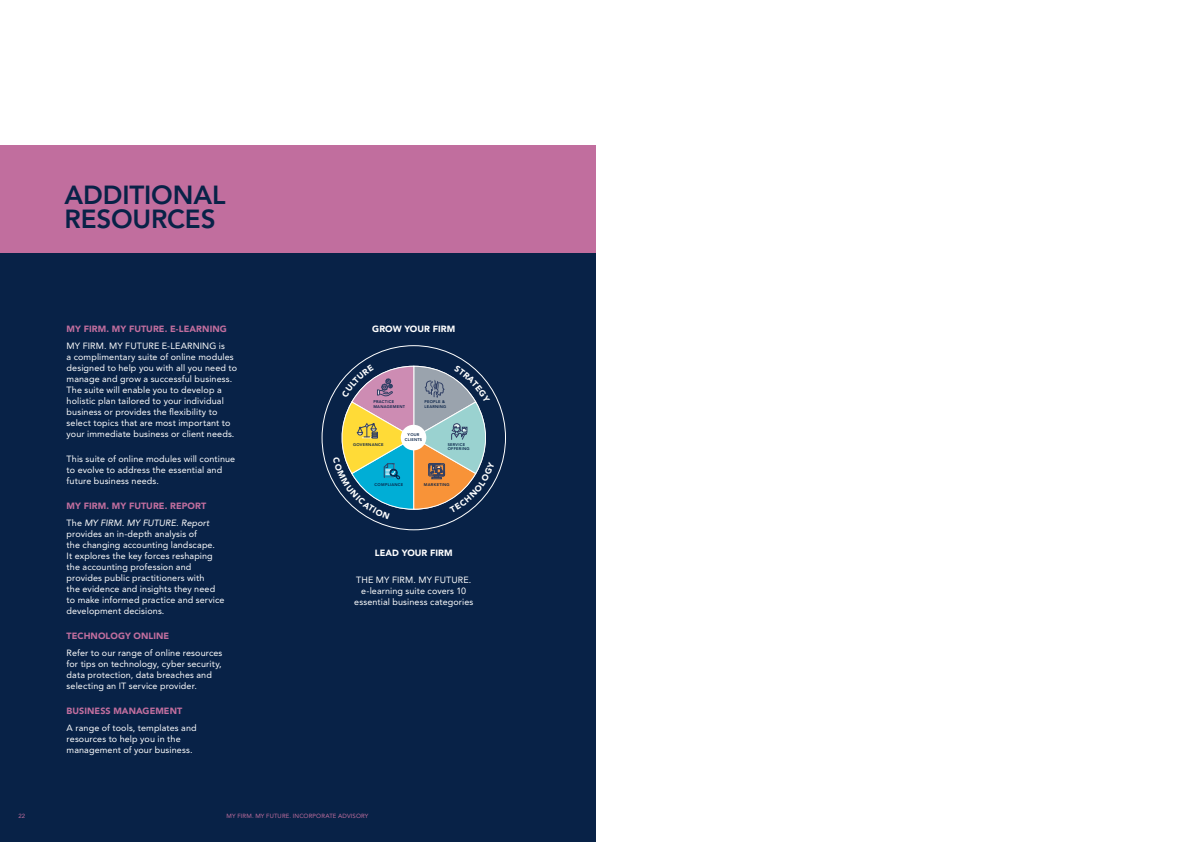
<style>
.page{position:relative;width:1191px;height:842px;background:#fff}
.page>*{position:absolute;margin:0;border:0;box-sizing:border-box;transform-origin:0 0}
.t1{font:800 26px/24.5px "Avenir LT Std";letter-spacing:-.005em;color:#082247}
.t2{font:9px/11px "Avenir LT Std";letter-spacing:.01em;color:#fff}
.t3{font:900 9px/16.7px "Avenir LT Std";letter-spacing:.01em;color:#c16e9e}
.t4{font:900 9px "Avenir LT Std";letter-spacing:.005em;color:#fff}
.t5{font:6px "Avenir LT Std";letter-spacing:.025em;color:#c16e9e}
.t6{font:800 4px/4.8px "Avenir LT Std";letter-spacing:.06em;color:#082247}
.s1{font-weight:400;color:#fff}
.s2{font-weight:400;font-style:italic;color:#fff}
</style>
<div class="page">
<div style="left:0;top:238px;width:595px;height:604px;background:#082247"></div>
<div style="left:0;top:146px;width:595px;height:107px;background:#c16e9e"></div>
<svg style="left:321px;top:345px;width:185px;height:185px"></svg>
<h1 class="t1" style="left:64px;top:182px;width:163px">ADDITIONAL<br>RESOURCES</h1>
<p class="t3" style="left:67px;top:321px;width:162px">MY FIRM. MY FUTURE. E-LEARNING</p>
<p class="t2" style="left:67px;top:341px;width:172px">MY FIRM. MY FUTURE E-LEARNING is<br>a complimentary suite of online modules designed to help you with all you need to manage and grow a successful business.<br>The suite will enable you to develop a holistic plan tailored to your individual business or provides the flexibility to select topics that are most important to your immediate business or client needs.</p>
<p class="t2" style="left:67px;top:454px;width:170px">This suite of online modules will continue to evolve to address the essential and future business needs.</p>
<p class="t3" style="left:67px;top:498px;width:144px">MY FIRM. MY FUTURE. REPORT<br><span class="s1">The</span> <span class="s2">MY FIRM. MY FUTURE. Report</span></p>
<p class="t2" style="left:67px;top:529px;width:159px">provides an in-depth analysis of<br>the changing accounting landscape.<br>It explores the key forces reshaping the accounting profession and provides public practitioners with<br>the evidence and insights they need to make informed practice and service development decisions.</p>
<p class="t3" style="left:67px;top:628px;width:104px">TECHNOLOGY ONLINE</p>
<p class="t2" style="left:67px;top:647px;width:157px">Refer to our range of online resources for tips on technology, cyber security, data protection, data breaches and selecting an IT service provider.</p>
<p class="t3" style="left:67px;top:703px;width:117px">BUSINESS MANAGEMENT</p>
<p class="t2" style="left:67px;top:722px;width:132px">A range of tools, templates and resources to help you in the management of your business.</p>
<p class="t4" style="left:372px;top:324px;width:84px">GROW YOUR FIRM</p>
<p class="t6" style="left:373px;top:400px;width:33px">PRACTICE<br>MANAGEMENT</p>
<p class="t6" style="left:424px;top:400px;width:24px">PEOPLE &amp;<br>LEARNING</p>
<p class="t6" style="left:405px;top:433px;width:19px;text-align:center">YOUR<br>CLIENTS</p>
<p class="t6" style="left:353px;top:442px;width:32px">GOVERNANCE</p>
<p class="t6" style="left:448px;top:442px;width:23px">SERVICE<br>OFFERING</p>
<p class="t6" style="left:375px;top:483px;width:30px">COMPLIANCE</p>
<p class="t6" style="left:424px;top:483px;width:27px">MARKETING</p>
<p class="t4" style="left:375px;top:547px;width:79px">LEAD YOUR FIRM</p>
<p class="t2" style="left:354px;top:575px;width:121px;text-align:center">THE MY FIRM. MY FUTURE. e-learning suite covers 10 essential business categories</p>
<p class="t5" style="left:18px;top:813px;width:8px">22</p>
<p class="t5" style="left:227px;top:813px;width:143px">MY FIRM. MY FUTURE. INCORPORATE ADVISORY</p>
</div>
